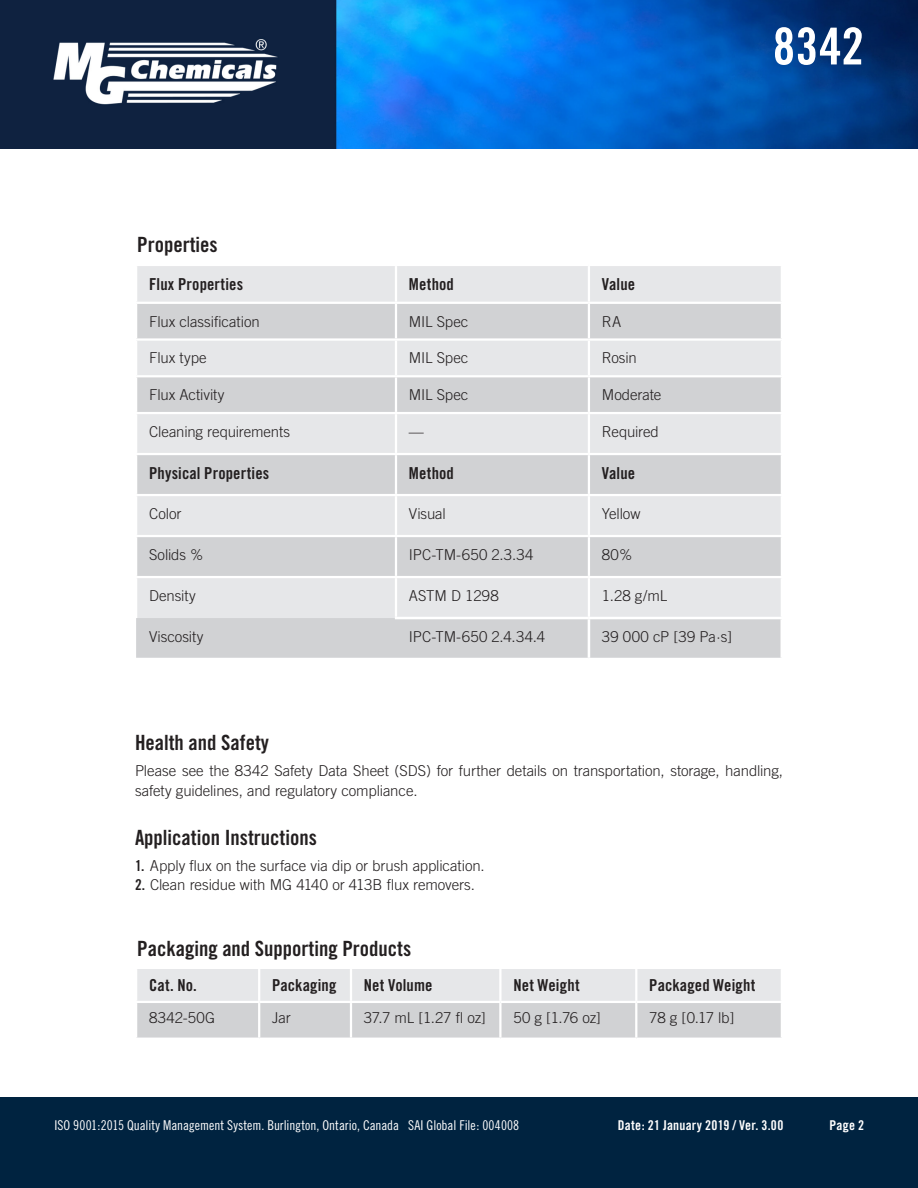
<style>
.page{position:relative;width:918px;height:1188px;background:#fff}
.page>*{position:absolute;margin:0;border:0;box-sizing:border-box;transform-origin:0 0}
.t1{font:51px "Trade Gothic Bold Cond Twenty";color:#fff}
.Heading_1{font:21px "Trade Gothic Bold Cond Twenty";color:#231f20}
.Table_Heading{font:16.5px "Trade Gothic Bold Cond Twenty";letter-spacing:.005em;color:#231f20}
.Table_Text{font:300 15px "Trade Gothic";letter-spacing:-.01em;color:#231f20}
.Body_Text_1st_paragr{font:300 15px/19.5px "Trade Gothic";letter-spacing:-.005em;color:#231f20}
.List_Paragraph{font:300 15px "Trade Gothic";letter-spacing:-.005em;color:#231f20}
.Table_Text-2{font:300 15px "Trade Gothic";letter-spacing:.01em;color:#231f20}
.t2{font:13.5px "Trade Gothic Cond Eighteen";color:#fff}
.t3{font:13.5px "Trade Gothic Bold Cond Twenty";letter-spacing:.015em;color:#fff}
.s1{font-family:"Trade Gothic Bold Cond Twenty";font-weight:400}
</style>
<div class="page">
<img style="left:0;top:0;width:918px;height:149px">
<div style="left:0;top:1097px;width:918px;height:91px;background:#002340"></div>
<div style="left:137px;top:266px;width:644px;height:36px;background:#e6e7e9"></div>
<svg style="left:136px;top:304px;width:645px;height:354px;background:#dadbdd"></svg>
<hr style="left:395px;top:617px;width:194px;height:2px;background:#fff">
<hr style="left:589px;top:617px;width:194px;height:2px;background:#fff">
<hr style="left:588px;top:619px;width:2px;height:39px;background:#fff">
<hr style="left:395px;top:266px;width:2px;height:36px;background:#fff">
<hr style="left:588px;top:266px;width:2px;height:36px;background:#fff">
<hr style="left:135px;top:304px;width:2px;height:34px;background:#fff">
<hr style="left:395px;top:304px;width:2px;height:34px;background:#fff">
<hr style="left:588px;top:304px;width:2px;height:34px;background:#fff">
<hr style="left:135px;top:338px;width:261px;height:3px;background:#fff">
<hr style="left:135px;top:341px;width:2px;height:34px;background:#fff">
<hr style="left:396px;top:338px;width:193px;height:3px;background:#fff">
<hr style="left:395px;top:341px;width:2px;height:34px;background:#fff">
<hr style="left:589px;top:338px;width:194px;height:3px;background:#fff">
<hr style="left:588px;top:341px;width:2px;height:34px;background:#fff">
<hr style="left:135px;top:375px;width:261px;height:2px;background:#fff">
<hr style="left:135px;top:377px;width:2px;height:35px;background:#fff">
<hr style="left:396px;top:375px;width:193px;height:2px;background:#fff">
<hr style="left:395px;top:377px;width:2px;height:35px;background:#fff">
<hr style="left:589px;top:375px;width:194px;height:2px;background:#fff">
<hr style="left:588px;top:377px;width:2px;height:35px;background:#fff">
<hr style="left:135px;top:412px;width:261px;height:2px;background:#fff">
<hr style="left:135px;top:414px;width:2px;height:39px;background:#fff">
<hr style="left:396px;top:412px;width:193px;height:2px;background:#fff">
<hr style="left:395px;top:414px;width:2px;height:39px;background:#fff">
<hr style="left:589px;top:412px;width:194px;height:2px;background:#fff">
<hr style="left:588px;top:414px;width:2px;height:39px;background:#fff">
<hr style="left:135px;top:453px;width:261px;height:2px;background:#fff">
<hr style="left:135px;top:455px;width:2px;height:39px;background:#fff">
<hr style="left:396px;top:453px;width:193px;height:2px;background:#fff">
<hr style="left:395px;top:455px;width:2px;height:39px;background:#fff">
<hr style="left:589px;top:453px;width:194px;height:2px;background:#fff">
<hr style="left:588px;top:455px;width:2px;height:39px;background:#fff">
<hr style="left:135px;top:494px;width:261px;height:2px;background:#fff">
<hr style="left:135px;top:496px;width:2px;height:39px;background:#fff">
<hr style="left:396px;top:494px;width:193px;height:2px;background:#fff">
<hr style="left:395px;top:496px;width:2px;height:39px;background:#fff">
<hr style="left:589px;top:494px;width:194px;height:2px;background:#fff">
<hr style="left:588px;top:496px;width:2px;height:39px;background:#fff">
<hr style="left:135px;top:535px;width:261px;height:2px;background:#fff">
<hr style="left:135px;top:537px;width:2px;height:39px;background:#fff">
<hr style="left:396px;top:535px;width:193px;height:2px;background:#fff">
<hr style="left:395px;top:537px;width:2px;height:39px;background:#fff">
<hr style="left:589px;top:535px;width:194px;height:2px;background:#fff">
<hr style="left:588px;top:537px;width:2px;height:39px;background:#fff">
<hr style="left:135px;top:576px;width:261px;height:2px;background:#fff">
<hr style="left:135px;top:578px;width:2px;height:40px;background:#fff">
<hr style="left:396px;top:576px;width:193px;height:2px;background:#fff">
<hr style="left:395px;top:578px;width:2px;height:39px;background:#fff">
<hr style="left:589px;top:576px;width:194px;height:2px;background:#fff">
<hr style="left:588px;top:578px;width:2px;height:39px;background:#fff">
<svg style="left:137px;top:969px;width:644px;height:69px;background:#dbdcde"></svg>
<hr style="left:259px;top:1001px;width:92px;height:2px;background:#fff">
<hr style="left:351px;top:1001px;width:149px;height:2px;background:#fff">
<hr style="left:350px;top:1003px;width:2px;height:35px;background:#fff">
<hr style="left:500px;top:1001px;width:136px;height:2px;background:#fff">
<hr style="left:499px;top:1003px;width:3px;height:35px;background:#fff">
<hr style="left:636px;top:1001px;width:147px;height:2px;background:#fff">
<hr style="left:635px;top:1003px;width:2px;height:35px;background:#fff">
<hr style="left:350px;top:969px;width:2px;height:32px;background:#fff">
<hr style="left:135px;top:1001px;width:124px;height:2px;background:#fff">
<hr style="left:258px;top:1003px;width:2px;height:35px;background:#fff">
<hr style="left:258px;top:969px;width:2px;height:32px;background:#fff">
<hr style="left:499px;top:969px;width:3px;height:32px;background:#fff">
<hr style="left:635px;top:969px;width:2px;height:32px;background:#fff">
<h1 class="t1" style="left:773px;top:15px;width:93px">8342</h1>
<p class="Heading_1" style="left:137px;top:232px;width:82px">Properties</p>
<p class="Table_Heading" style="left:149px;top:274px;width:96px">Flux Properties</p>
<p class="Table_Heading" style="left:409px;top:274px;width:46px">Method</p>
<p class="Table_Heading" style="left:602px;top:274px;width:35px">Value</p>
<p class="Table_Text" style="left:149px;top:312px;width:112px">Flux classification</p>
<p class="Table_Text" style="left:409px;top:312px;width:61px">MIL Spec</p>
<p class="Table_Text" style="left:602px;top:312px;width:21px">RA</p>
<p class="Table_Text" style="left:149px;top:349px;width:59px">Flux type</p>
<p class="Table_Text" style="left:409px;top:349px;width:61px">MIL Spec</p>
<p class="Table_Text" style="left:602px;top:349px;width:36px">Rosin</p>
<p class="Table_Text" style="left:149px;top:386px;width:77px">Flux Activity</p>
<p class="Table_Text" style="left:409px;top:386px;width:61px">MIL Spec</p>
<p class="Table_Text" style="left:602px;top:386px;width:61px">Moderate</p>
<p class="Table_Text" style="left:149px;top:423px;width:142px">Cleaning requirements</p>
<p class="Table_Text" style="left:409px;top:423px;width:16px">—</p>
<p class="Table_Text" style="left:602px;top:423px;width:59px">Required</p>
<p class="Table_Heading" style="left:149px;top:463px;width:122px">Physical Properties</p>
<p class="Table_Heading" style="left:409px;top:463px;width:46px">Method</p>
<p class="Table_Heading" style="left:602px;top:463px;width:35px">Value</p>
<p class="Table_Text" style="left:149px;top:505px;width:34px">Color</p>
<p class="Table_Text" style="left:409px;top:505px;width:38px">Visual</p>
<p class="Table_Text" style="left:602px;top:505px;width:40px">Yellow</p>
<p class="Table_Text" style="left:149px;top:546px;width:56px">Solids %</p>
<p class="Table_Text-2" style="left:409px;top:546px;width:126px">IPC-TM-650 2.3.34</p>
<p class="Table_Text" style="left:602px;top:546px;width:32px">80%</p>
<p class="Table_Text" style="left:149px;top:587px;width:48px">Density</p>
<p class="Body_Text_1st_paragr" style="left:409px;top:586px;width:91px">ASTM D 1298</p>
<p class="Table_Text" style="left:602px;top:587px;width:67px">1.28 g/mL</p>
<p class="Body_Text_1st_paragr" style="left:149px;top:627px;width:56px">Viscosity</p>
<p class="Body_Text_1st_paragr" style="left:409px;top:627px;width:138px">IPC-TM-650 2.4.34.4</p>
<p class="Body_Text_1st_paragr" style="left:602px;top:627px;width:132px">39 000 cP [39 Pa·s]</p>
<p class="Heading_1" style="left:135px;top:730px;width:136px">Health and Safety</p>
<p class="Body_Text_1st_paragr" style="left:135px;top:761px;width:649px">Please see the 8342 Safety Data Sheet (SDS) for further details on transportation, storage, handling, safety guidelines, and regulatory compliance.</p>
<p class="Heading_1" style="left:135px;top:824px;width:183px">Application Instructions</p>
<p class="List_Paragraph" style="left:135px;top:857px;width:351px"><span class="s1">1.</span> Apply flux on the surface via dip or brush application.</p>
<p class="List_Paragraph" style="left:135px;top:876px;width:341px"><span class="s1">2.</span> Clean residue with MG 4140 or 413B flux removers.</p>
<p class="Heading_1" style="left:137px;top:936px;width:275px">Packaging and Supporting Products</p>
<p class="Table_Heading" style="left:149px;top:976px;width:49px">Cat. No.</p>
<p class="Table_Heading" style="left:272px;top:976px;width:66px">Packaging</p>
<p class="Table_Heading" style="left:364px;top:976px;width:70px">Net Volume</p>
<p class="Table_Heading" style="left:513px;top:976px;width:68px">Net Weight</p>
<p class="Table_Heading" style="left:649px;top:976px;width:108px">Packaged Weight</p>
<p class="Table_Text" style="left:149px;top:1009px;width:68px">8342-50G</p>
<p class="Table_Text" style="left:272px;top:1009px;width:20px">Jar</p>
<p class="Table_Text" style="left:364px;top:1009px;width:123px">37.7 mL [1.27 fl oz]</p>
<p class="Table_Text" style="left:513px;top:1009px;width:89px">50 g [1.76 oz]</p>
<p class="Table_Text" style="left:649px;top:1009px;width:87px">78 g [0.17 lb]</p>
<p class="t2" style="left:54px;top:1117px;width:466px">ISO 9001:2015 Quality Management System. Burlington, Ontario, Canada SAI Global File: 004008</p>
<p class="t3" style="left:618px;top:1117px;width:167px">Date: 21 January 2019 / Ver. 3.00</p>
<p class="t3" style="left:829px;top:1117px;width:36px">Page 2</p>
</div>
